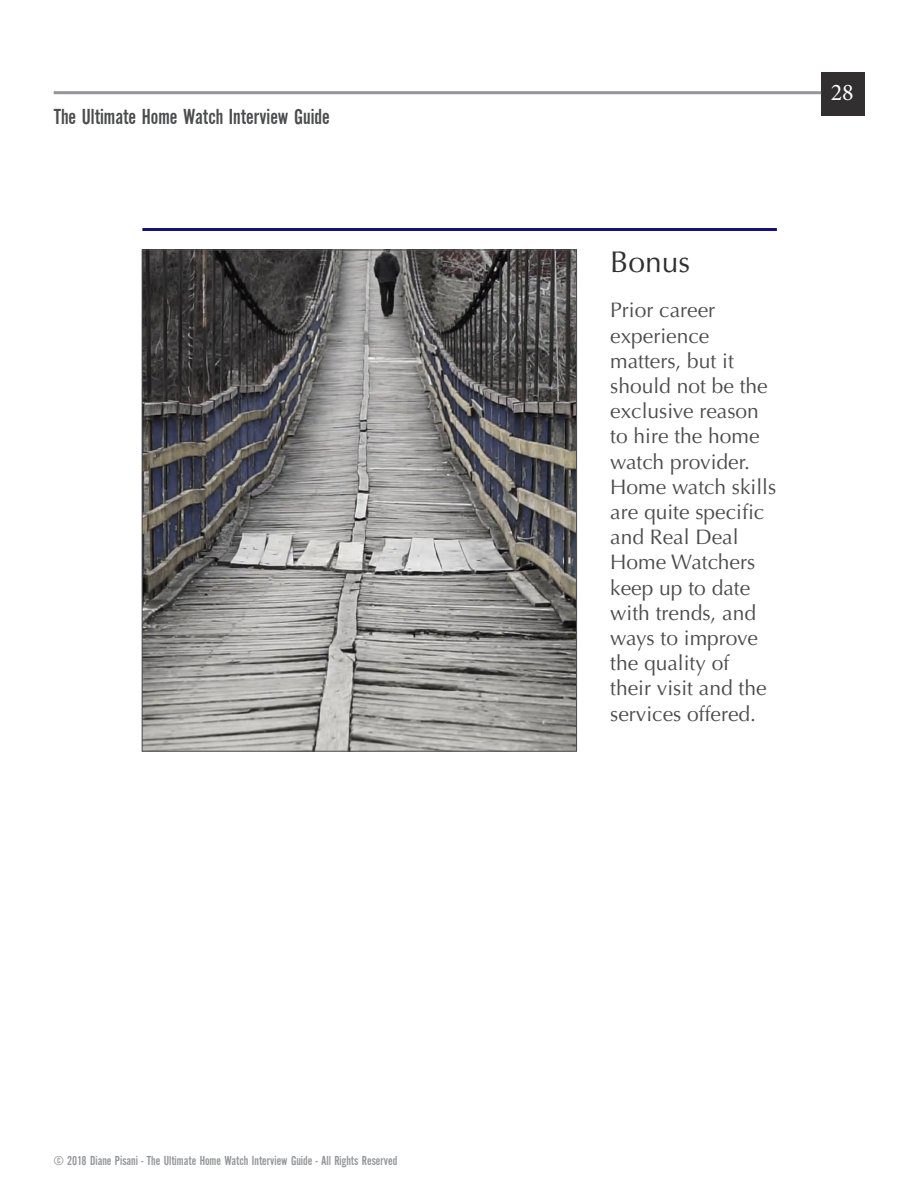
<style>
.page{position:relative;width:918px;height:1188px;background:#fff}
.page>*{position:absolute;margin:0;border:0;box-sizing:border-box;transform-origin:0 0}
.t1{font:30px "Optima LT Std";color:#312f30}
.t2{font:24px "Minion Pro";color:#fff}
.t3{font:22.5px "Alternate Gothic EF No Two";color:#4b4c4d}
.t4{font:21px/25.2px "Optima LT Std";color:#4b4c4d}
.t5{font:13.5px "Alternate Gothic EF No Two";color:#939598}
</style>
<div class="page">
<div style="left:821px;top:73px;width:43px;height:43px;background:#312f30"></div>
<hr style="left:54px;top:91px;width:767px;height:3px;background:#939598">
<img style="left:144px;top:252px;width:431px;height:498px">
<hr style="left:142px;top:228px;width:635px;height:3px;background:#151076">
<p class="t3" style="left:54px;top:105px;width:278px">The Ultimate Home Watch Interview Guide</p>
<p class="t5" style="left:54px;top:1154px;width:345px">© 2018 Diane Pisani - The Ultimate Home Watch Interview Guide - All Rights Reserved</p>
<p class="t2" style="left:831px;top:77px;width:25px">28</p>
<h1 class="t1" style="left:610px;top:244px;width:82px">Bonus</h1>
<p class="t4" style="left:610px;top:298px;width:168px">Prior career experience matters, but it should not be the exclusive reason to hire the home watch provider.<br>Home watch skills are quite specific and Real Deal<br>Home Watchers keep up to date with trends, and ways to improve the quality of<br>their visit and the services offered.</p>
</div>
